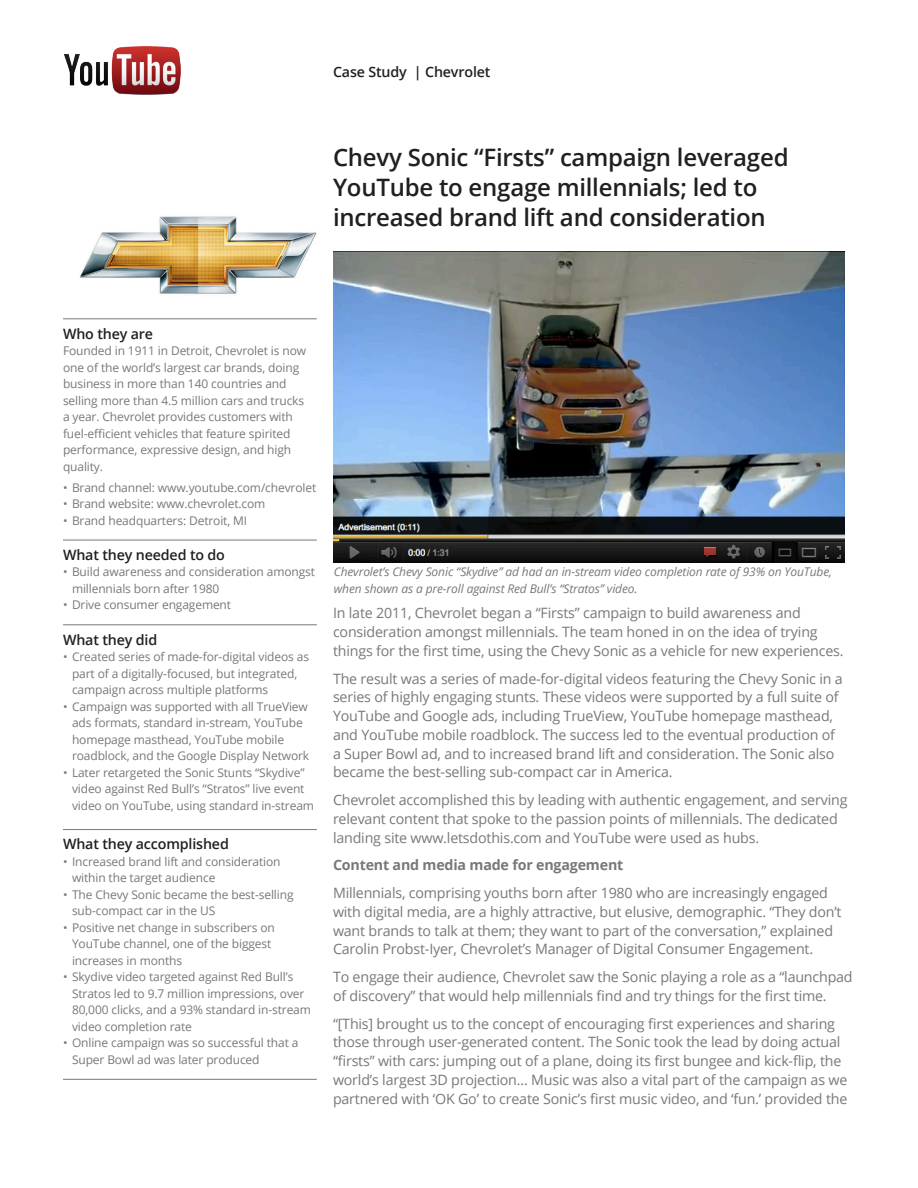
<style>
.page{position:relative;width:918px;height:1188px;background:#fff}
.page>*{position:absolute;margin:0;border:0;box-sizing:border-box;transform-origin:0 0}
.Main_Title{font:600 24px/30px "Open Sans";letter-spacing:-.01em;color:#231f20}
.Body_Text{font:14.25px/18.8px "Open Sans";letter-spacing:-.015em;color:#76787b}
.Sidebar_Subhead{font:600 14.25px "Open Sans";letter-spacing:-.01em;color:#231f20}
.Body_Text-2{font:700 14.25px "Open Sans";letter-spacing:-.015em;color:#76787b}
.Overview_Title{font:600 14.25px "Open Sans";letter-spacing:-.01em;color:#231f20}
.Sidebar_text{font:12px/16.5px "Open Sans";letter-spacing:-.01em;color:#76787b}
.Sidebar_text-2{font:italic 12px/16.5px "Open Sans";letter-spacing:-.01em;color:#76787b}
</style>
<div class="page">
<img style="left:64px;top:46px;width:117px;height:48px">
<hr style="left:63px;top:319px;width:254px;height:1px;background:#76787b">
<hr style="left:63px;top:540px;width:254px;height:1px;background:#76787b">
<hr style="left:63px;top:625px;width:254px;height:1px;background:#76787b">
<hr style="left:63px;top:829px;width:254px;height:1px;background:#76787b">
<hr style="left:63px;top:1079px;width:254px;height:1px;background:#76787b">
<img style="left:80px;top:216px;width:237px;height:78px">
<img style="left:334px;top:251px;width:510px;height:311px">
<p class="Overview_Title" style="left:333px;top:62px;width:159px">Case Study | Chevrolet</p>
<p class="Main_Title" style="left:333px;top:142px;width:457px">Chevy Sonic “Firsts” campaign leveraged<br>YouTube to engage millennials; led to increased brand lift and consideration</p>
<p class="Sidebar_Subhead" style="left:63px;top:324px;width:92px">Who they are</p>
<p class="Sidebar_text" style="left:63px;top:342px;width:245px">Founded in 1911 in Detroit, Chevrolet is now one of the world’s largest car brands, doing business in more than 140 countries and selling more than 4.5 million cars and trucks a year. Chevrolet provides customers with fuel-efficient vehicles that feature spirited performance, expressive design, and high quality.</p>
<p class="Sidebar_text" style="left:63px;top:479px;width:255px">• Brand channel: www.youtube.com/chevrolet</p>
<p class="Sidebar_text" style="left:63px;top:495px;width:204px">• Brand website: www.chevrolet.com</p>
<p class="Sidebar_text" style="left:63px;top:512px;width:186px">• Brand headquarters: Detroit, MI</p>
<p class="Sidebar_Subhead" style="left:63px;top:545px;width:164px">What they needed to do</p>
<p class="Sidebar_text" style="left:72px;top:563px;width:245px;text-indent:-9px">• Build awareness and consideration amongst millennials born after 1980</p>
<p class="Sidebar_text" style="left:63px;top:596px;width:170px">• Drive consumer engagement</p>
<p class="Sidebar_Subhead" style="left:63px;top:630px;width:96px">What they did</p>
<p class="Sidebar_text" style="left:72px;top:648px;width:239px;text-indent:-9px">• Created series of made-for-digital videos as part of a digitally-focused, but integrated, campaign across multiple platforms</p>
<p class="Sidebar_text" style="left:72px;top:698px;width:239px;text-indent:-9px">• Campaign was supported with all TrueView ads formats, standard in-stream, YouTube homepage masthead, YouTube mobile roadblock, and the Google Display Network</p>
<p class="Sidebar_text" style="left:72px;top:764px;width:244px;text-indent:-9px">• Later retargeted the Sonic Stunts “Skydive” video against Red Bull’s “Stratos” live event video on YouTube, using standard in-stream</p>
<p class="Sidebar_Subhead" style="left:63px;top:834px;width:167px">What they accomplished</p>
<p class="Sidebar_text" style="left:72px;top:853px;width:210px;text-indent:-9px">• Increased brand lift and consideration within the target audience</p>
<p class="Sidebar_text" style="left:72px;top:886px;width:223px;text-indent:-9px">• The Chevy Sonic became the best-selling sub-compact car in the US</p>
<p class="Sidebar_text" style="left:72px;top:919px;width:204px;text-indent:-9px">• Positive net change in subscribers on<br>YouTube channel, one of the biggest increases in months</p>
<p class="Sidebar_text" style="left:72px;top:968px;width:241px;text-indent:-9px">• Skydive video targeted against Red Bull’s Stratos led to 9.7 million impressions, over 80,000 clicks, and a 93% standard in-stream video completion rate</p>
<p class="Sidebar_text" style="left:72px;top:1034px;width:228px;text-indent:-9px">• Online campaign was so successful that a<br>Super Bowl ad was later produced</p>
<p class="Sidebar_text-2" style="left:334px;top:563px;width:500px">Chevrolet’s Chevy Sonic “Skydive” ad had an in-stream video completion rate of 93% on YouTube, when shown as a pre-roll against Red Bull’s “Stratos” video.</p>
<p class="Body_Text" style="left:333px;top:603px;width:512px">In late 2011, Chevrolet began a “Firsts” campaign to build awareness and consideration amongst millennials. The team honed in on the idea of trying things for the first time, using the Chevy Sonic as a vehicle for new experiences.</p>
<p class="Body_Text" style="left:333px;top:669px;width:511px">The result was a series of made-for-digital videos featuring the Chevy Sonic in a series of highly engaging stunts. These videos were supported by a full suite of YouTube and Google ads, including TrueView, YouTube homepage masthead, and YouTube mobile roadblock. The success led to the eventual production of a Super Bowl ad, and to increased brand lift and consideration. The Sonic also became the best-selling sub-compact car in America.</p>
<p class="Body_Text" style="left:333px;top:790px;width:516px">Chevrolet accomplished this by leading with authentic engagement, and serving relevant content that spoke to the passion points of millennials. The dedicated landing site www.letsdothis.com and YouTube were used as hubs.</p>
<p class="Body_Text-2" style="left:333px;top:855px;width:292px">Content and media made for engagement</p>
<p class="Body_Text" style="left:333px;top:883px;width:510px">Millennials, comprising youths born after 1980 who are increasingly engaged with digital media, are a highly attractive, but elusive, demographic. “They don’t want brands to talk at them; they want to part of the conversation,” explained Carolin Probst-Iyer, Chevrolet’s Manager of Digital Consumer Engagement.</p>
<p class="Body_Text" style="left:333px;top:967px;width:521px">To engage their audience, Chevrolet saw the Sonic playing a role as a “launchpad of discovery” that would help millennials find and try things for the first time.</p>
<p class="Body_Text" style="left:333px;top:1014px;width:516px">“[This] brought us to the concept of encouraging first experiences and sharing those through user-generated content. The Sonic took the lead by doing actual “firsts” with cars: jumping out of a plane, doing its first bungee and kick-flip, the world’s largest 3D projection... Music was also a vital part of the campaign as we partnered with ‘OK Go’ to create Sonic’s first music video, and ‘fun.’ provided the</p>
</div>
